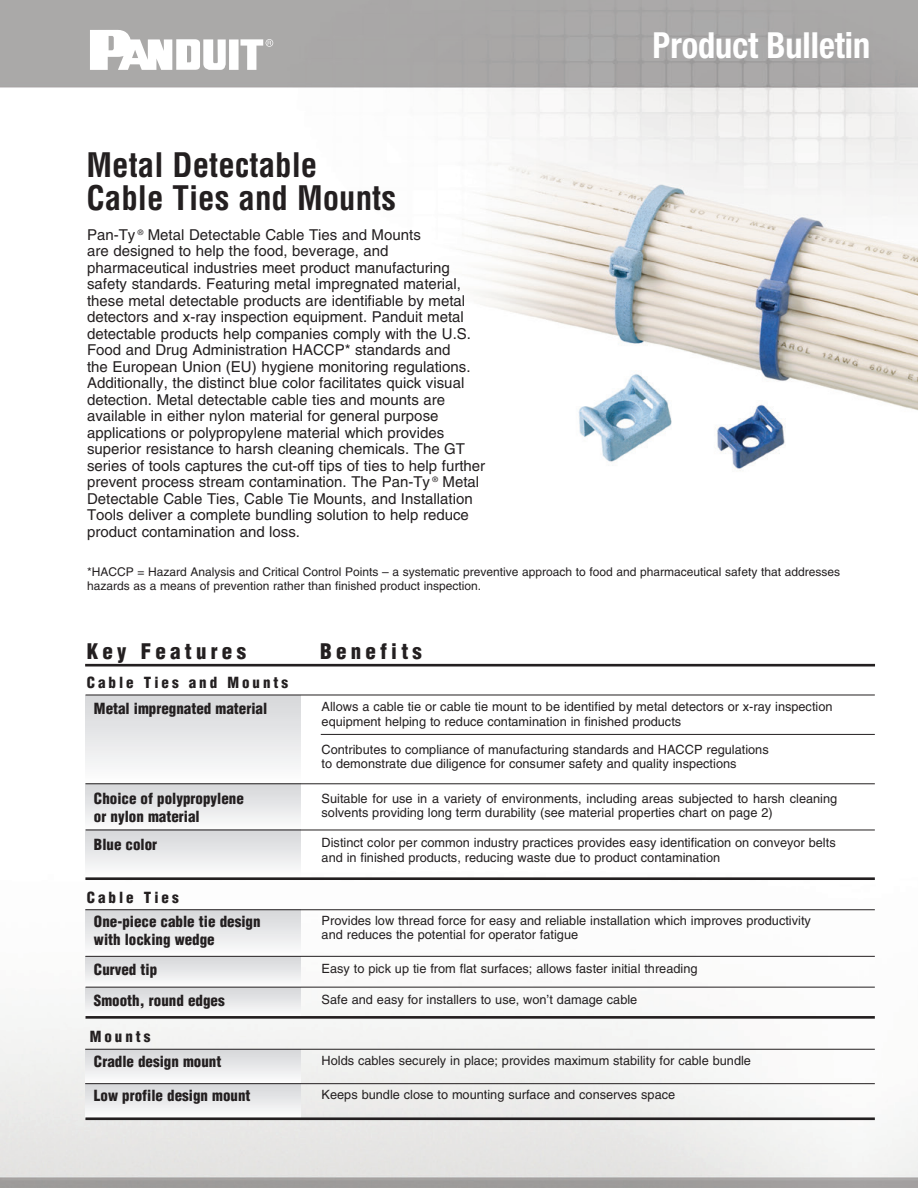
<style>
.page{position:relative;width:918px;height:1188px;background:#fff}
.page>*{position:absolute;margin:0;border:0;box-sizing:border-box;transform-origin:0 0}
.t1{font:700 condensed 36px "Helvetica Neue LT Std";color:#fff;scale:.95 1}
.t2{font:700 condensed 33px "Helvetica";color:#231f20}
.t3{font:900 condensed 21px "Helvetica";letter-spacing:.2em;color:#231f20}
.t4{font:15px/16.5px "Helvetica";color:#231f20}
.Tab_2_0{font:900 condensed 15px/18px "Helvetica";color:#231f20}
.Tab_2_0-2{font:900 condensed 15px "Helvetica";letter-spacing:.2em;color:#231f20}
.Tab_2_0-3{font:12.75px/14.2px "Helvetica";color:#231f20}
.Tab_1_0{font:12.75px/14.2px "Helvetica";color:#231f20}
.t5{font:12px/14.4px "Helvetica";color:#231f20}
</style>
<div class="page">
<img style="left:0;top:0;width:918px;height:1188px">
<div style="left:86px;top:695px;width:214px;height:89px;background:linear-gradient(to bottom,#d5d6d9,#fdfdfd)"></div>
<div style="left:86px;top:784px;width:215px;height:46px;background:linear-gradient(to bottom,#d5d6d9,#fbfbfb)"></div>
<div style="left:86px;top:830px;width:215px;height:47px;background:linear-gradient(to bottom,#d5d6d9,#fdfdfd)"></div>
<div style="left:86px;top:910px;width:215px;height:46px;background:linear-gradient(to bottom,#d5d6d9,#fbfbfc)"></div>
<div style="left:86px;top:957px;width:215px;height:30px;background:linear-gradient(to bottom,#d5d6d9,#fbfbfb)"></div>
<hr style="left:85px;top:664px;width:790px;height:3px;background:#231f20">
<hr style="left:86px;top:830px;width:789px;height:1px;background:#231f20">
<hr style="left:85px;top:877px;width:790px;height:3px;background:#231f20">
<hr style="left:85px;top:956px;width:790px;height:1px;background:#231f20">
<hr style="left:86px;top:784px;width:789px;height:1px;background:#231f20">
<div style="left:85px;top:987px;width:215px;height:30px;background:linear-gradient(to bottom,#d4d6d8,#fafbfb)"></div>
<hr style="left:86px;top:987px;width:789px;height:1px;background:#231f20">
<div style="left:85px;top:1050px;width:215px;height:34px;background:linear-gradient(to bottom,#d5d6d9,#fcfcfc)"></div>
<hr style="left:86px;top:1016px;width:789px;height:3px;background:#231f20">
<div style="left:85px;top:1084px;width:215px;height:34px;background:linear-gradient(to bottom,#d5d6d9,#fcfcfc)"></div>
<hr style="left:85px;top:1083px;width:790px;height:1px;background:#231f20">
<hr style="left:85px;top:1117px;width:790px;height:3px;background:#231f20">
<hr style="left:86px;top:695px;width:789px;height:1px;background:#231f20">
<hr style="left:85px;top:909px;width:790px;height:1px;background:#231f20">
<hr style="left:85px;top:1049px;width:790px;height:1px;background:#231f20">
<hr style="left:321px;top:734px;width:554px;height:1px;background:#231f20">
<svg style="left:90px;top:30px;width:183px;height:40px"></svg>
<p class="t2" style="left:87px;top:144px;width:232px">Metal Detectable</p>
<p class="t2" style="left:87px;top:177px;width:311px">Cable Ties and Mounts</p>
<p class="t4" style="left:87px;top:226px;width:400px">Pan-Ty <sup>®</sup> Metal Detectable Cable Ties and Mounts<br>are designed to help the food, beverage, and pharmaceutical industries meet product manufacturing safety standards. Featuring metal impregnated material, these metal detectable products are identifiable by metal detectors and x-ray inspection equipment. Panduit metal detectable products help companies comply with the U.S.<br>Food and Drug Administration HACCP* standards and<br>the European Union (EU) hygiene monitoring regulations.<br>Additionally, the distinct blue color facilitates quick visual detection. Metal detectable cable ties and mounts are available in either nylon material for general purpose applications or polypropylene material which provides superior resistance to harsh cleaning chemicals. The GT series of tools captures the cut-off tips of ties to help further prevent process stream contamination. The Pan-Ty <sup>®</sup> Metal Detectable Cable Ties, Cable Tie Mounts, and Installation Tools deliver a complete bundling solution to help reduce product contamination and loss.</p>
<p class="t1" style="left:653px;top:24px;width:231px">Product Bulletin</p>
<p class="t5" style="left:87px;top:564px;width:755px">*HACCP = Hazard Analysis and Critical Control Points – a systematic preventive approach to food and pharmaceutical safety that addresses hazards as a means of prevention rather than finished product inspection.</p>
<p class="t3" style="left:87px;top:638px;width:161px">Key Features</p>
<p class="t3" style="left:320px;top:638px;width:103px">Benefits</p>
<p class="Tab_2_0" style="left:94px;top:699px;width:175px">Metal impregnated material</p>
<p class="Tab_2_0-3" style="left:322px;top:700px;width:512px">Allows a cable tie or cable tie mount to be identified by metal detectors or x-ray inspection equipment helping to reduce contamination in finished products</p>
<p class="Tab_1_0" style="left:322px;top:743px;width:449px">Contributes to compliance of manufacturing standards and HACCP regulations to demonstrate due diligence for consumer safety and quality inspections</p>
<p class="Tab_2_0" style="left:94px;top:789px;width:151px">Choice of polypropylene or nylon material</p>
<p class="Tab_2_0" style="left:94px;top:835px;width:65px">Blue color</p>
<p class="Tab_2_0-3" style="left:322px;top:836px;width:516px">Distinct color per common industry practices provides easy identification on conveyor belts and in finished products, reducing waste due to product contamination</p>
<p class="Tab_2_0-2" style="left:87px;top:673px;width:203px">Cable Ties and Mounts</p>
<p class="Tab_2_0-3" style="left:322px;top:791px;width:517px">Suitable for use in a variety of environments, including areas subjected to harsh cleaning solvents providing long term durability (see material properties chart on page 2)</p>
<p class="Tab_2_0-2" style="left:87px;top:888px;width:93px">Cable Ties</p>
<p class="Tab_2_0" style="left:94px;top:912px;width:168px">One-piece cable tie design with locking wedge</p>
<p class="Tab_2_0-3" style="left:322px;top:913px;width:491px">Provides low thread force for easy and reliable installation which improves productivity and reduces the potential for operator fatigue</p>
<p class="Tab_2_0" style="left:94px;top:960px;width:65px">Curved tip</p>
<p class="Tab_2_0-3" style="left:322px;top:961px;width:377px">Easy to pick up tie from flat surfaces; allows faster initial threading</p>
<p class="Tab_2_0" style="left:94px;top:991px;width:132px">Smooth, round edges</p>
<p class="Tab_2_0-3" style="left:322px;top:992px;width:317px">Safe and easy for installers to use, won’t damage cable</p>
<p class="Tab_2_0" style="left:90px;top:1027px;width:62px">Mounts</p>
<p class="Tab_2_0" style="left:94px;top:1052px;width:129px">Cradle design mount</p>
<p class="Tab_2_0-3" style="left:322px;top:1053px;width:431px">Holds cables securely in place; provides maximum stability for cable bundle</p>
<p class="Tab_2_0" style="left:94px;top:1086px;width:158px">Low profile design mount</p>
<p class="Tab_2_0-3" style="left:322px;top:1087px;width:355px">Keeps bundle close to mounting surface and conserves space</p>
</div>
